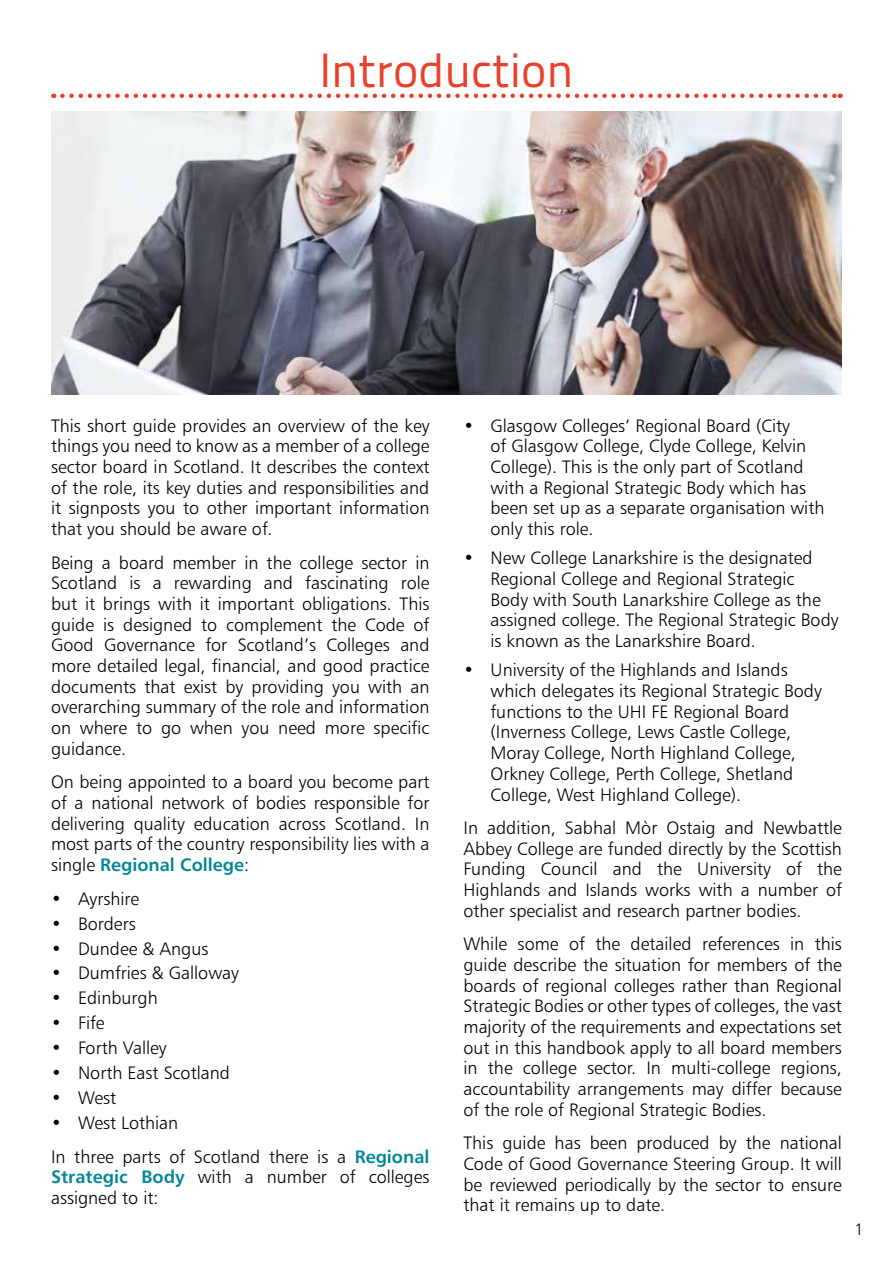
<style>
.page{position:relative;width:893px;height:1263px;background:#fff}
.page>*{position:absolute;margin:0;border:0;box-sizing:border-box;transform-origin:0 0}
.t1{font:48px "Titillium Text 25 L 400 wt";color:#e8412c}
.t2{font:18px/20.7px "Humanist 777 BT Light B";color:#000;text-align:justify}
.t3{font:18px "Humanist 777 BT Bold B";color:#00869a}
.t4{font:16.5px "Humanist 777 BT Light B";color:#000}
.s1{font-family:"Humanist 777 BT Light B";color:#000}
.s2{font-family:"Humanist 777 BT Bold B";color:#00869a}
</style>
<div class="page">
<svg style="left:62px;top:94px;width:779px;height:4px"></svg>
<img style="left:51px;top:111px;width:791px;height:283px">
<h1 class="t1" style="left:319px;top:35px;width:256px">Introduction</h1>
<p class="t2" style="left:51px;top:415px;width:380px">This short guide provides an overview of the key things you need to know as a member of a college sector board in Scotland. It describes the context of the role, its key duties and responsibilities and it signposts you to other important information that you should be aware of.</p>
<p class="t2" style="left:51px;top:552px;width:380px">Being a board member in the college sector in Scotland is a rewarding and fascinating role but it brings with it important obligations. This guide is designed to complement the Code of Good Governance for Scotland’s Colleges and more detailed legal, financial, and good practice documents that exist by providing you with an overarching summary of the role and information on where to go when you need more specific guidance.</p>
<p class="t2" style="left:51px;top:771px;width:380px">On being appointed to a board you become part of a national network of bodies responsible for delivering quality education across Scotland. In most parts of the country responsibility lies with a</p>
<p class="t3" style="left:51px;top:853px;width:200px"><span class="s1">single</span> Regional College<span class="s1">:</span></p>
<p class="t2" style="left:51px;top:888px;width:90px">• Ayrshire</p>
<p class="t2" style="left:51px;top:913px;width:86px">• Borders</p>
<p class="t2" style="left:51px;top:938px;width:159px">• Dundee &amp; Angus</p>
<p class="t2" style="left:51px;top:962px;width:189px">• Dumfries &amp; Galloway</p>
<p class="t2" style="left:51px;top:987px;width:108px">• Edinburgh</p>
<p class="t2" style="left:51px;top:1012px;width:55px">• Fife</p>
<p class="t2" style="left:51px;top:1037px;width:117px">• Forth Valley</p>
<p class="t2" style="left:51px;top:1062px;width:180px">• North East Scotland</p>
<p class="t2" style="left:51px;top:1087px;width:67px">• West</p>
<p class="t2" style="left:51px;top:1106px;width:380px;line-height:33.5px">• West Lothian<br>In three parts of Scotland there is a <span class="s2">Regional</span></p>
<p class="t2" style="left:51px;top:1166px;width:380px"><span class="s2">Strategic Body</span> with a number of colleges assigned to it:</p>
<p class="t2" style="left:490px;top:415px;width:335px;text-align:left;text-indent:-27px">• Glasgow Colleges’ Regional Board (City<br>of Glasgow College, Clyde College, Kelvin College). This is the only part of Scotland with a Regional Strategic Body which has been set up as a separate organisation with only this role.</p>
<p class="t2" style="left:490px;top:547px;width:350px;text-align:left;text-indent:-27px">• New College Lanarkshire is the designated Regional College and Regional Strategic<br>Body with South Lanarkshire College as the assigned college. The Regional Strategic Body is known as the Lanarkshire Board.</p>
<p class="t2" style="left:490px;top:659px;width:333px;text-align:left;text-indent:-27px">• University of the Highlands and Islands which delegates its Regional Strategic Body functions to the UHI FE Regional Board (Inverness College, Lews Castle College, Moray College, North Highland College, Orkney College, Perth College, Shetland College, West Highland College).</p>
<p class="t2" style="left:463px;top:817px;width:380px">In addition, Sabhal Mòr Ostaig and Newbattle Abbey College are funded directly by the Scottish Funding Council and the University of the Highlands and Islands works with a number of other specialist and research partner bodies.</p>
<p class="t2" style="left:463px;top:933px;width:380px">While some of the detailed references in this guide describe the situation for members of the boards of regional colleges rather than Regional Strategic Bodies or other types of colleges, the vast majority of the requirements and expectations set out in this handbook apply to all board members in the college sector. In multi-college regions, accountability arrangements may differ because of the role of Regional Strategic Bodies.</p>
<p class="t2" style="left:463px;top:1132px;width:380px">This guide has been produced by the national Code of Good Governance Steering Group. It will be reviewed periodically by the sector to ensure that it remains up to date.</p>
<p class="t4" style="left:854px;top:1219px;width:11px">1</p>
</div>
